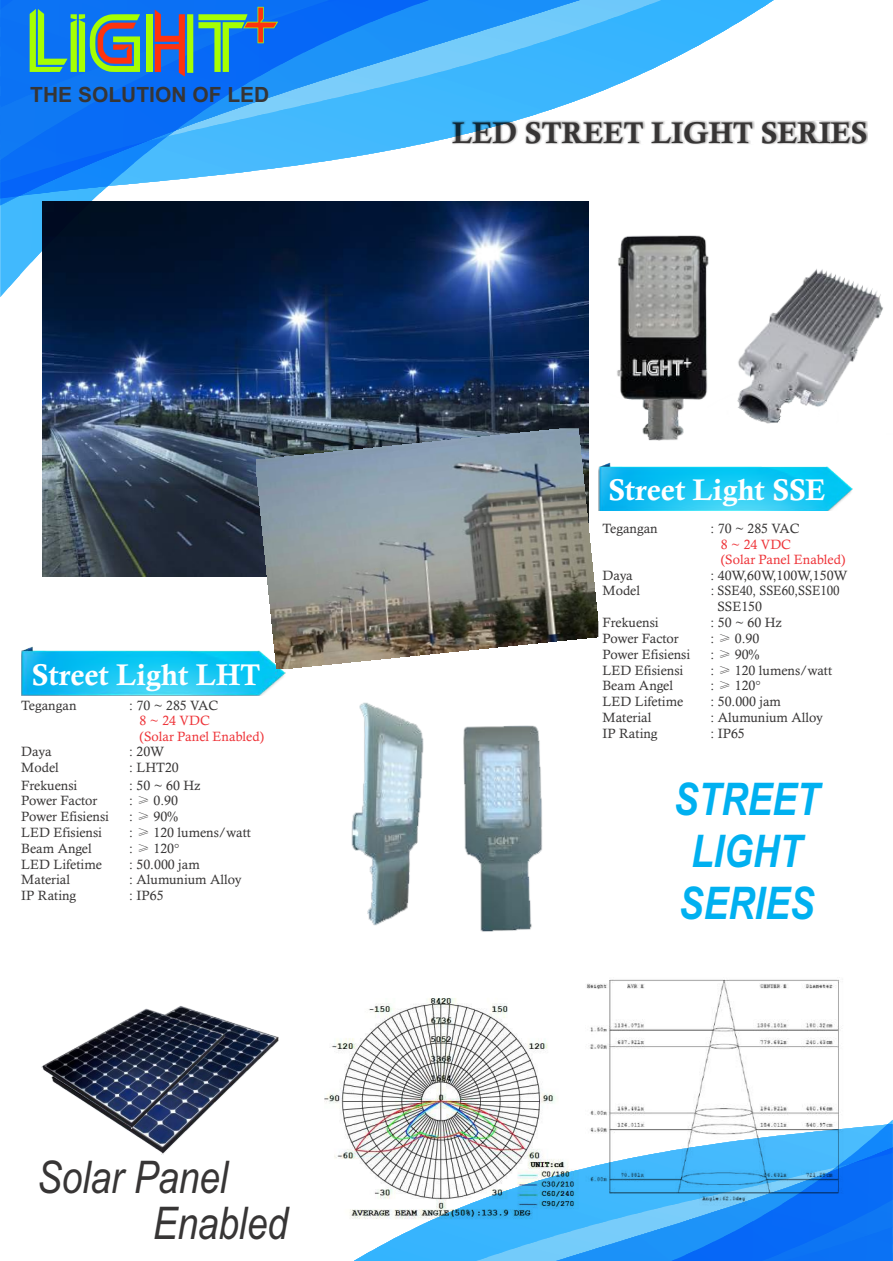
<style>
.page{position:relative;width:893px;height:1261px;background:#fff}
.page>*{position:absolute;margin:0;border:0;box-sizing:border-box;transform-origin:0 0}
.t1{font:italic 45px/45.9px "Arial Narrow";color:#373535}
.t2{font:italic 700 45px/51.6px "Arial Narrow";color:#00b0f0}
.t3{font:30px "Calis MT Bol";color:#fff}
.t4{font:30px "Calis MT Bol";color:#373535}
.t5{font:700 21px "Arial";color:#373535}
.t6{font:13.5px "Calisto";color:#373535}
.t7{font:13.5px/15.6px "Calisto";color:#ee3338}
.t8{font:13.5px/15.6px "Calisto";color:#373535;scale:.93 1}
.s1{font-family:"Adobe Song Std";font-weight:300}
</style>
<div class="page">
<img style="left:599px;top:462px;width:254px;height:49px">
<img style="left:43px;top:297px;width:531px;height:280px">
<img style="left:21px;top:646px;width:265px;height:49px">
<img style="left:324px;top:998px;width:232px;height:220px">
<img style="left:586px;top:979px;width:253px;height:140px">
<div style="left:451px;top:120px;width:417px;height:24px;background:#373535;opacity:.49"></div>
<img style="left:256px;top:428px;width:342px;height:241px">
<img style="left:331px;top:702px;width:211px;height:230px">
<svg style="left:352px;top:1119px;width:541px;height:142px"></svg>
<svg style="left:0;top:0;width:776px;height:297px"></svg>
<img style="left:124px;top:1006px;width:155px;height:148px">
<img style="left:41px;top:1008px;width:185px;height:120px">
<img style="left:574px;top:211px;width:309px;height:244px">
<h3 class="t5" style="left:30px;top:86px;width:241px">THE SOLUTION OF LED</h3>
<h2 class="t3" style="left:32px;top:663px;width:230px">Street Light LHT</h2>
<p class="t6" style="left:21px;top:700px;width:57px">Tegangan</p>
<p class="t6" style="left:129px;top:700px;width:90px">: 70 ~ 285 VAC</p>
<p class="t7" style="left:140px;top:714px;width:126px">8 ~ 24 VDC<br>(Solar Panel Enabled)</p>
<p class="t6" style="left:21px;top:747px;width:32px">Daya</p>
<p class="t6" style="left:129px;top:747px;width:37px">: 20W</p>
<p class="t6" style="left:21px;top:762px;width:39px">Model</p>
<p class="t6" style="left:129px;top:762px;width:51px">: LHT20</p>
<p class="t6" style="left:21px;top:780px;width:58px">Frekuensi</p>
<p class="t6" style="left:129px;top:780px;width:73px">: 50 ~ 60 Hz</p>
<p class="t6" style="left:21px;top:795px;width:78px">Power Factor</p>
<p class="t6" style="left:129px;top:795px;width:50px">: <span class="s1">≥</span> 0.90</p>
<p class="t6" style="left:21px;top:811px;width:89px">Power Efisiensi</p>
<p class="t6" style="left:129px;top:811px;width:51px">: <span class="s1">≥</span> 90%</p>
<p class="t6" style="left:21px;top:827px;width:82px">LED Efisiensi</p>
<p class="t6" style="left:129px;top:827px;width:123px">: <span class="s1">≥</span> 120 lumens/watt</p>
<p class="t6" style="left:21px;top:843px;width:72px">Beam Angel</p>
<p class="t6" style="left:129px;top:843px;width:52px">: <span class="s1">≥</span> 120°</p>
<p class="t6" style="left:21px;top:859px;width:82px">LED Lifetime</p>
<p class="t6" style="left:129px;top:859px;width:72px">: 50.000 jam</p>
<p class="t6" style="left:21px;top:875px;width:50px">Material</p>
<p class="t6" style="left:129px;top:875px;width:114px">: Alumunium Alloy</p>
<p class="t6" style="left:21px;top:890px;width:56px">IP Rating</p>
<p class="t6" style="left:129px;top:890px;width:36px">: IP65</p>
<h1 class="t1" style="left:153px;top:1158px;width:137px;text-indent:-115px">Solar Panel<br>Enabled</h1>
<h2 class="t4" style="left:452px;top:121px;width:416px">LED STREET LIGHT SERIES</h2>
<h2 class="t3" style="left:608px;top:479px;width:219px">Street Light SSE</h2>
<p class="t6" style="left:603px;top:523px;width:57px">Tegangan</p>
<p class="t6" style="left:711px;top:523px;width:90px">: 70 ~ 285 VAC</p>
<p class="t7" style="left:721px;top:537px;width:126px">8 ~ 24 VDC<br>(Solar Panel Enabled)</p>
<p class="t6" style="left:603px;top:570px;width:32px">Daya</p>
<p class="t6" style="left:711px;top:570px;width:139px">: 40W,60W,100W,150W</p>
<p class="t6" style="left:603px;top:586px;width:39px">Model</p>
<p class="t8" style="left:717px;top:584px;width:133px;text-indent:-7px">: SSE40, SSE60,SSE100<br>SSE150</p>
<p class="t6" style="left:603px;top:617px;width:58px">Frekuensi</p>
<p class="t6" style="left:711px;top:617px;width:73px">: 50 ~ 60 Hz</p>
<p class="t6" style="left:603px;top:633px;width:78px">Power Factor</p>
<p class="t6" style="left:711px;top:633px;width:50px">: <span class="s1">≥</span> 0.90</p>
<p class="t6" style="left:603px;top:649px;width:89px">Power Efisiensi</p>
<p class="t6" style="left:711px;top:649px;width:51px">: <span class="s1">≥</span> 90%</p>
<p class="t6" style="left:603px;top:665px;width:82px">LED Efisiensi</p>
<p class="t6" style="left:711px;top:665px;width:123px">: <span class="s1">≥</span> 120 lumens/watt</p>
<p class="t6" style="left:603px;top:681px;width:72px">Beam Angel</p>
<p class="t6" style="left:711px;top:681px;width:52px">: <span class="s1">≥</span> 120°</p>
<p class="t6" style="left:603px;top:697px;width:82px">LED Lifetime</p>
<p class="t6" style="left:711px;top:697px;width:72px">: 50.000 jam</p>
<p class="t6" style="left:603px;top:712px;width:50px">Material</p>
<p class="t6" style="left:711px;top:712px;width:114px">: Alumunium Alloy</p>
<p class="t6" style="left:603px;top:728px;width:56px">IP Rating</p>
<p class="t6" style="left:711px;top:728px;width:36px">: IP65</p>
<h1 class="t2" style="left:674px;top:778px;width:147px">STREET<br>LIGHT<br>SERIES</h1>
</div>
